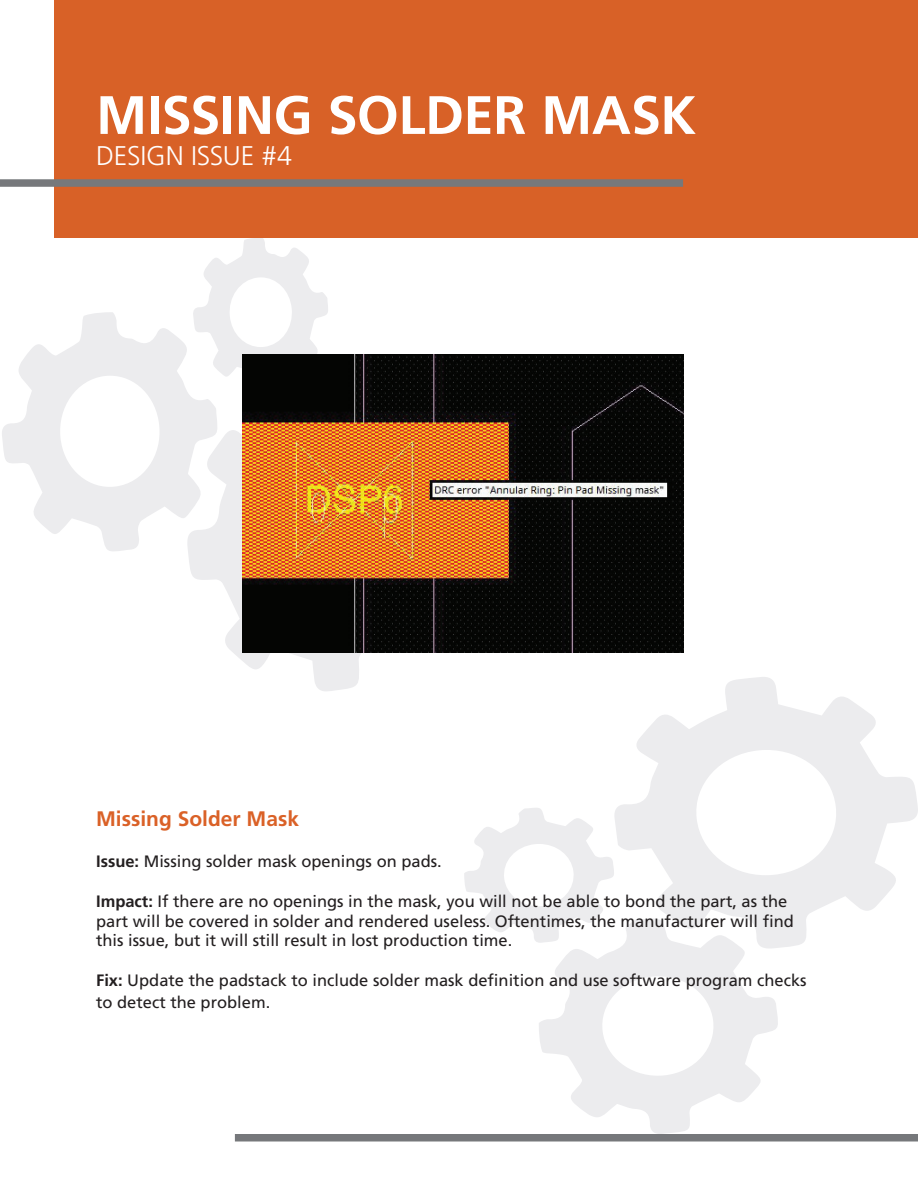
<style>
.page{position:relative;width:918px;height:1188px;background:#fff}
.page>*{position:absolute;margin:0;border:0;box-sizing:border-box;transform-origin:0 0}
.t1{font:700 54px "Frutiger LT Std";letter-spacing:-.005em;color:#fff}
.t2{font:300 27px "Frutiger LT Std";letter-spacing:-.01em;color:#fff}
.t3{font:700 21px "Frutiger LT Std";color:#da6127}
.t4{font:16.5px/19.8px "Frutiger LT Std";color:#231f20}
.s1{font-weight:700}
</style>
<div class="page">
<svg style="left:615px;top:677px;width:303px;height:271px"></svg>
<svg style="left:539px;top:918px;width:240px;height:216px;fill:#f4f4f5"></svg>
<svg style="left:464px;top:808px;width:151px;height:135px"></svg>
<svg style="left:188px;top:388px;width:272px;height:303px"></svg>
<svg style="left:2px;top:312px;width:217px;height:239px"></svg>
<svg style="left:192px;top:238px;width:137px;height:150px"></svg>
<div style="left:54px;top:0;width:864px;height:238px;background:#d86127"></div>
<div style="left:0;top:179px;width:683px;height:8px;background:#76787b"></div>
<div style="left:235px;top:1134px;width:683px;height:8px;background:#76787b"></div>
<img style="left:243px;top:355px;width:440px;height:297px">
<h1 class="t1" style="left:96px;top:83px;width:602px">MISSING SOLDER MASK</h1>
<h2 class="t2" style="left:96px;top:141px;width:198px">DESIGN ISSUE #4</h2>
<p class="t3" style="left:96px;top:806px;width:205px">Missing Solder Mask</p>
<p class="t4" style="left:96px;top:852px;width:347px"><span class="s1">Issue:</span> Missing solder mask openings on pads.</p>
<p class="t4" style="left:96px;top:891px;width:699px"><span class="s1">Impact:</span> If there are no openings in the mask, you will not be able to bond the part, as the part will be covered in solder and rendered useless. Oftentimes, the manufacturer will find this issue, but it will still result in lost production time.</p>
<p class="t4" style="left:96px;top:969px;width:712px;line-height:21.6px"><span class="s1">Fix:</span> Update the padstack to include solder mask definition and use software program checks to detect the problem.</p>
</div>
